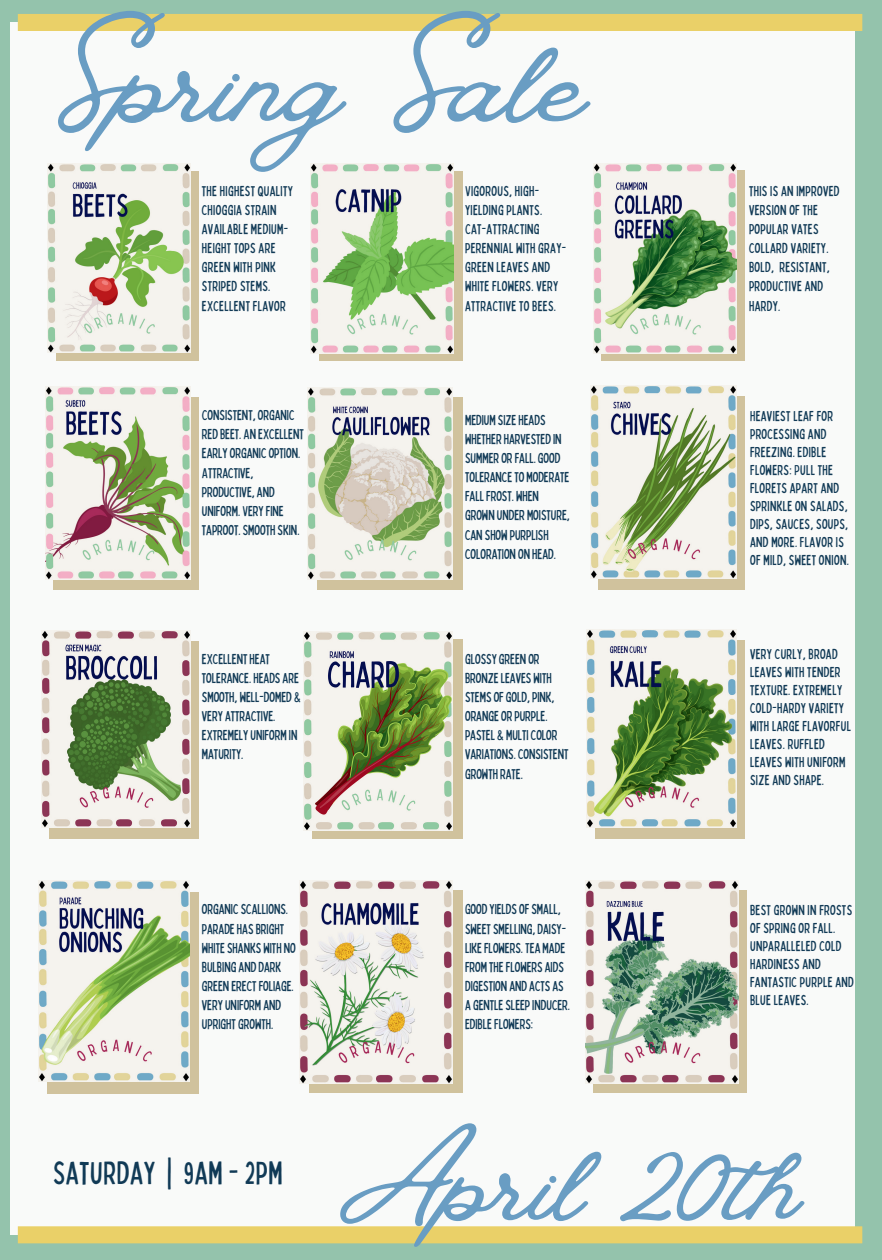
<style>
.page{position:relative;width:882px;height:1260px;background:#94c3ac}
.page>*{position:absolute;margin:0;border:0;box-sizing:border-box;transform-origin:0 0}
.t1{font:148.75px "font 000000002 b 8 fe 576";color:#699dc3}
.t2{font:136.67px "font 000000002 b 8 fe 576";color:#699dc3}
.t3{font:32.2px "font 000000002 b 8 fe 576";letter-spacing:.025em;color:#113a56}
.t4{font:14.35px/19.2px "font 000000002 b 8 fe 576";color:#113a56}
.t5{font:14.35px/18px "font 000000002 b 8 fe 576";letter-spacing:.025em;color:#113a56}
</style>
<div class="page">
<div style="left:11px;top:22px;width:844px;height:1213px;background:#f9faf9"></div>
<div style="left:18px;top:1226px;width:844px;height:17px;background:#ead068"></div>
<div style="left:18px;top:14px;width:844px;height:17px;background:#ead068"></div>
<div style="left:56px;top:171px;width:143px;height:189px;background:#d0c29d"></div>
<img style="left:48px;top:164px;width:142px;height:189px">
<div style="left:53px;top:397px;width:146px;height:193px;background:#d0c29d"></div>
<img style="left:45px;top:387px;width:145px;height:192px">
<div style="left:49px;top:641px;width:150px;height:198px;background:#d0c29d"></div>
<img style="left:41px;top:630px;width:149px;height:197px">
<div style="left:47px;top:892px;width:152px;height:201px;background:#d0c29d"></div>
<img style="left:39px;top:881px;width:151px;height:201px">
<div style="left:319px;top:171px;width:144px;height:189px;background:#d0c29d"></div>
<img style="left:311px;top:164px;width:142px;height:189px">
<div style="left:317px;top:397px;width:146px;height:193px;background:#d0c29d"></div>
<img style="left:307px;top:387px;width:145px;height:192px">
<div style="left:312px;top:640px;width:151px;height:199px;background:#d0c29d"></div>
<img style="left:303px;top:632px;width:150px;height:198px">
<div style="left:309px;top:890px;width:154px;height:203px;background:#d0c29d"></div>
<img style="left:300px;top:881px;width:153px;height:203px">
<div style="left:601px;top:170px;width:144px;height:190px;background:#d0c29d"></div>
<img style="left:594px;top:163px;width:143px;height:190px">
<div style="left:598px;top:396px;width:147px;height:194px;background:#d0c29d"></div>
<img style="left:591px;top:385px;width:145px;height:194px">
<div style="left:595px;top:640px;width:150px;height:199px;background:#d0c29d"></div>
<img style="left:587px;top:629px;width:149px;height:198px">
<div style="left:593px;top:890px;width:153px;height:203px;background:#d0c29d"></div>
<img style="left:586px;top:881px;width:152px;height:202px">
<h1 class="t1" style="left:58px;top:-9px;width:529px">SPRING SALE</h1>
<p class="t5" style="left:202px;top:180px;width:93px;line-height:19.2px">THE HIGHEST QUALITY<br>CHIOGGIA STRAIN<br>AVAILABLE MEDIUM-<br>HEIGHT TOPS ARE<br>GREEN WITH PINK<br>STRIPED STEMS.<br>EXCELLENT FLAVOR</p>
<p class="t5" style="left:465px;top:180px;width:103px;line-height:19.2px">VIGOROUS, HIGH-<br>YIELDING PLANTS.<br>CAT-ATTRACTING<br>PERENNIAL WITH GRAY-<br>GREEN LEAVES AND<br>WHITE FLOWERS. VERY<br>ATTRACTIVE TO BEES.</p>
<p class="t4" style="left:202px;top:405px;width:103px">CONSISTENT, ORGANIC<br>RED BEET. AN EXCELLENT<br>EARLY ORGANIC OPTION.<br>ATTRACTIVE,<br>PRODUCTIVE, AND<br>UNIFORM. VERY FINE<br>TAPROOT. SMOOTH SKIN.</p>
<p class="t4" style="left:202px;top:648px;width:100px">EXCELLENT HEAT<br>TOLERANCE. HEADS ARE<br>SMOOTH, WELL-DOMED &amp;<br>VERY ATTRACTIVE.<br>EXTREMELY UNIFORM IN<br>MATURITY.</p>
<p class="t4" style="left:202px;top:899px;width:95px">ORGANIC SCALLIONS.<br>PARADE HAS BRIGHT<br>WHITE SHANKS WITH NO<br>BULBING AND DARK<br>GREEN ERECT FOLIAGE.<br>VERY UNIFORM AND<br>UPRIGHT GROWTH.</p>
<p class="t4" style="left:465px;top:409px;width:106px">MEDIUM SIZE HEADS<br>WHETHER HARVESTED IN<br>SUMMER OR FALL. GOOD<br>TOLERANCE TO MODERATE<br>FALL FROST. WHEN<br>GROWN UNDER MOISTURE,<br>CAN SHOW PURPLISH<br>COLORATION ON HEAD.</p>
<p class="t4" style="left:465px;top:648px;width:105px">GLOSSY GREEN OR<br>BRONZE LEAVES WITH<br>STEMS OF GOLD, PINK,<br>ORANGE OR PURPLE.<br>PASTEL &amp; MULTI COLOR<br>VARIATIONS. CONSISTENT<br>GROWTH RATE.</p>
<p class="t4" style="left:465px;top:899px;width:106px">GOOD YIELDS OF SMALL,<br>SWEET SMELLING, DAISY-<br>LIKE FLOWERS. TEA MADE<br>FROM THE FLOWERS AIDS<br>DIGESTION AND ACTS AS<br>A GENTLE SLEEP INDUCER.<br>EDIBLE FLOWERS:</p>
<p class="t5" style="left:749px;top:180px;width:92px;line-height:19.2px">THIS IS AN IMPROVED<br>VERSION OF THE<br>POPULAR VATES<br>COLLARD VARIETY.<br>BOLD, RESISTANT,<br>PRODUCTIVE AND<br>HARDY.</p>
<p class="t5" style="left:750px;top:406px;width:100px">HEAVIEST LEAF FOR<br>PROCESSING AND<br>FREEZING. EDIBLE<br>FLOWERS: PULL THE<br>FLORETS APART AND<br>SPRINKLE ON SALADS,<br>DIPS, SAUCES, SOUPS,<br>AND MORE. FLAVOR IS<br>OF MILD, SWEET ONION.</p>
<p class="t5" style="left:750px;top:645px;width:102px">VERY CURLY, BROAD<br>LEAVES WITH TENDER<br>TEXTURE. EXTREMELY<br>COLD-HARDY VARIETY<br>WITH LARGE FLAVORFUL<br>LEAVES. RUFFLED<br>LEAVES WITH UNIFORM<br>SIZE AND SHAPE.</p>
<p class="t5" style="left:750px;top:901px;width:105px">BEST GROWN IN FROSTS<br>OF SPRING OR FALL.<br>UNPARALLELED COLD<br>HARDINESS AND<br>FANTASTIC PURPLE AND<br>BLUE LEAVES.</p>
<h3 class="t3" style="left:53px;top:1152px;width:231px">SATURDAY | 9AM - 2PM</h3>
<h2 class="t2" style="left:340px;top:1100px;width:461px">APRIL 20TH</h2>
</div>
